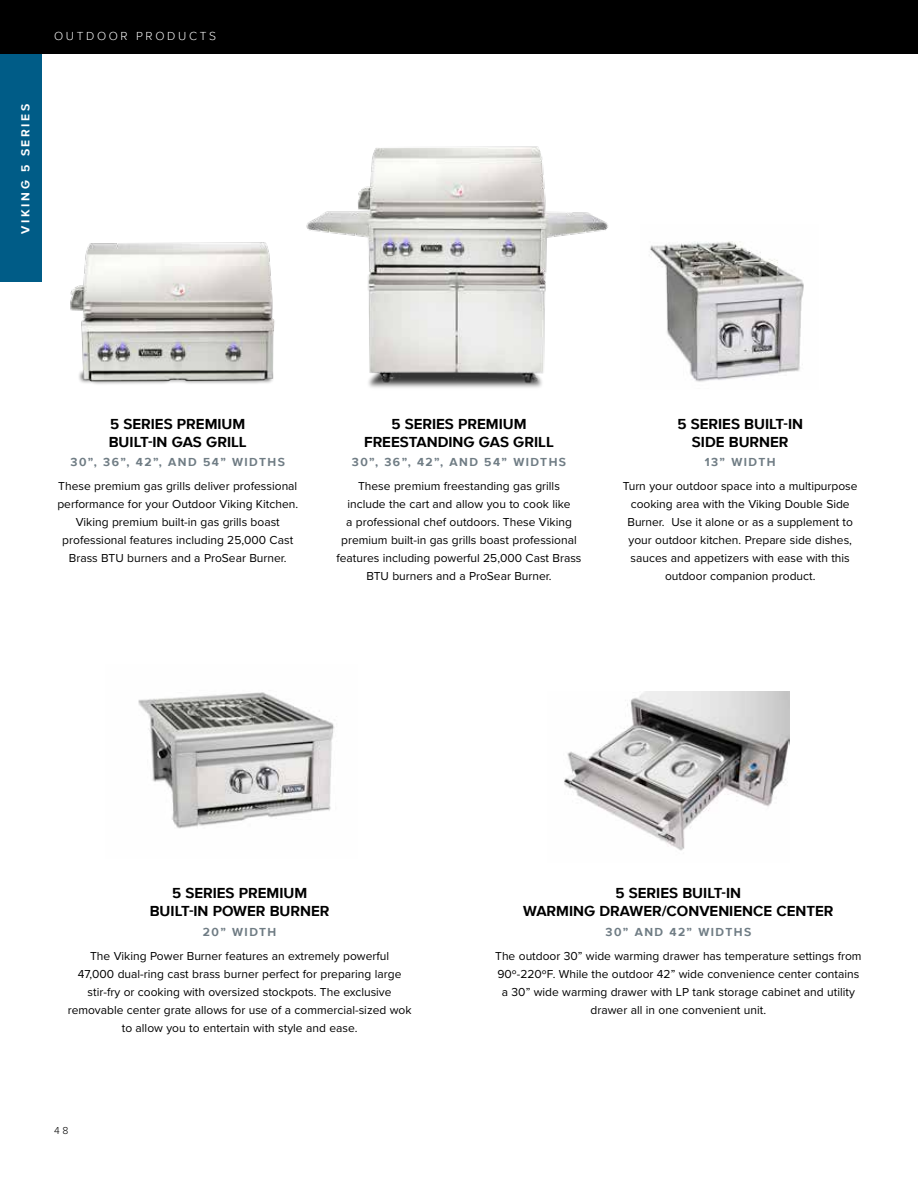
<style>
.page{position:relative;width:918px;height:1188px;background:#fff}
.page>*{position:absolute;margin:0;border:0;box-sizing:border-box;transform-origin:0 0}
.t1{font:700 15px/18px "Proxima Nova A";color:#000;text-align:center}
.t2{font:12px/18px "Proxima Nova";color:#000;text-align:center}
.t3{font:700 12px "Proxima Nova A";letter-spacing:.12em;color:#6f7c84}
.t4{font:300 12px "Proxima Nova A";letter-spacing:.22em;color:#fff}
.t5{font:700 12px "Proxima Nova A";letter-spacing:.22em;color:#fff}
.t6{font:300 10.5px "Proxima Nova";color:#000}
</style>
<div class="page">
<div style="left:0;top:0;width:918px;height:54px;background:#000"></div>
<img style="left:70px;top:242px;width:205px;height:142px">
<img style="left:306px;top:146px;width:302px;height:242px">
<img style="left:650px;top:241px;width:154px;height:141px">
<img style="left:138px;top:692px;width:197px;height:137px">
<img style="left:564px;top:691px;width:225px;height:160px">
<div style="left:0;top:54px;width:42px;height:228px;background:#005c87"></div>
<p class="t4" style="left:54px;top:27px;width:164px">OUTDOOR PRODUCTS</p>
<p class="t5" style="left:17px;top:234px;width:131px;rotate:-90deg">VIKING 5 SERIES</p>
<p class="t1" style="left:109px;top:415px;width:140px;text-align:left">5 SERIES PREMIUM<br>BUILT-IN GAS GRILL</p>
<p class="t3" style="left:71px;top:453px;width:216px">30”, 36”, 42”, AND 54” WIDTHS</p>
<p class="t2" style="left:57px;top:477px;width:242px">These premium gas grills deliver professional performance for your Outdoor Viking Kitchen.<br>Viking premium built-in gas grills boast professional features including 25,000 Cast Brass BTU burners and a ProSear Burner.</p>
<p class="t1" style="left:364px;top:415px;width:191px">5 SERIES PREMIUM<br>FREESTANDING GAS GRILL</p>
<p class="t3" style="left:352px;top:453px;width:216px">30”, 36”, 42”, AND 54” WIDTHS</p>
<p class="t2" style="left:336px;top:477px;width:247px">These premium freestanding gas grills<br>include the cart and allow you to cook like<br>a professional chef outdoors. These Viking premium built-in gas grills boast professional features including powerful 25,000 Cast Brass BTU burners and a ProSear Burner.</p>
<p class="t1" style="left:677px;top:415px;width:127px">5 SERIES BUILT-IN<br>SIDE BURNER</p>
<p class="t3" style="left:705px;top:453px;width:72px">13” WIDTH</p>
<p class="t2" style="left:623px;top:477px;width:236px">Turn your outdoor space into a multipurpose cooking area with the Viking Double Side Burner. Use it alone or as a supplement to your outdoor kitchen. Prepare side dishes, sauces and appetizers with ease with this outdoor companion product.</p>
<p class="t1" style="left:150px;top:884px;width:181px">5 SERIES PREMIUM<br>BUILT-IN POWER BURNER</p>
<p class="t3" style="left:203px;top:923px;width:75px">20” WIDTH</p>
<p class="t2" style="left:68px;top:946px;width:345px">The Viking Power Burner features an extremely powerful<br>47,000 dual-ring cast brass burner perfect for preparing large stir-fry or cooking with oversized stockpots. The exclusive removable center grate allows for use of a commercial-sized wok to allow you to entertain with style and ease.</p>
<p class="t6" style="left:54px;top:1123px;width:16px">4 8</p>
<p class="t1" style="left:523px;top:884px;width:312px">5 SERIES BUILT-IN<br>WARMING DRAWER/CONVENIENCE CENTER</p>
<p class="t3" style="left:606px;top:923px;width:147px">30” AND 42” WIDTHS</p>
<p class="t2" style="left:495px;top:946px;width:368px">The outdoor 30” wide warming drawer has temperature settings from 90º-220ºF. While the outdoor 42” wide convenience center contains a 30” wide warming drawer with LP tank storage cabinet and utility drawer all in one convenient unit.</p>
</div>
